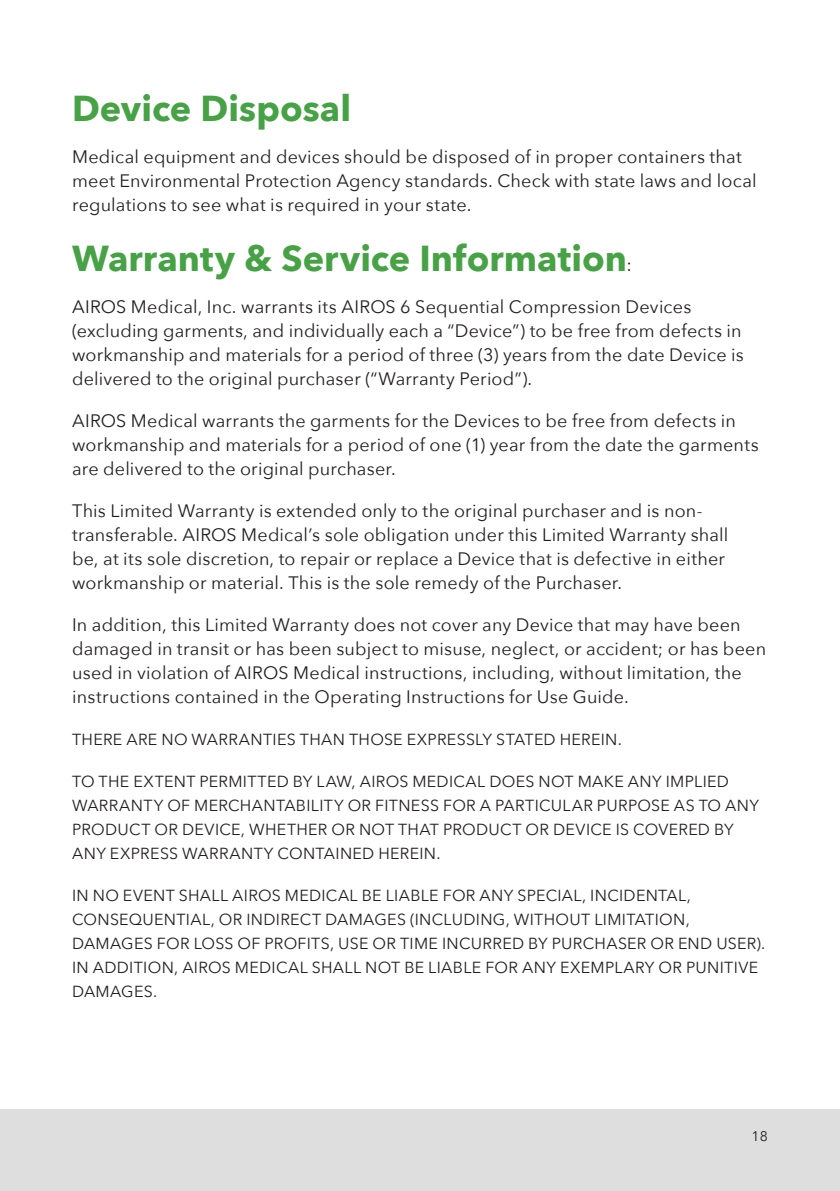
<style>
.page{position:relative;width:840px;height:1191px;background:#fff}
.page>*{position:absolute;margin:0;border:0;box-sizing:border-box;transform-origin:0 0}
.t1{font:700 36px "Avenir Next";color:#47a246}
.t2{font:18px/24px "Avenir Next";letter-spacing:.01em;color:#231f20}
.t3{font:16px/24px "Avenir Next";letter-spacing:.02em;color:#231f20}
.t4{font:14px "Avenir Next";color:#231f20}
.s1{font-weight:400;font-size:18px;color:#231f20}
</style>
<div class="page">
<div style="left:0;top:1109px;width:839px;height:82px;background:#dfdedf"></div>
<h1 class="t1" style="left:72px;top:77px;width:280px">Device Disposal</h1>
<p class="t2" style="left:72px;top:144px;width:685px">Medical equipment and devices should be disposed of in proper containers that meet Environmental Protection Agency standards. Check with state laws and local regulations to see what is required in your state.</p>
<h1 class="t1" style="left:72px;top:227px;width:561px">Warranty &amp; Service Information<span class="s1">:</span></h1>
<p class="t2" style="left:72px;top:294px;width:673px">AIROS Medical, Inc. warrants its AIROS 6 Sequential Compression Devices (excluding garments, and individually each a “Device”) to be free from defects in workmanship and materials for a period of three (3) years from the date Device is delivered to the original purchaser (“Warranty Period”).</p>
<p class="t2" style="left:72px;top:408px;width:687px">AIROS Medical warrants the garments for the Devices to be free from defects in workmanship and materials for a period of one (1) year from the date the garments are delivered to the original purchaser.</p>
<p class="t2" style="left:72px;top:498px;width:657px">This Limited Warranty is extended only to the original purchaser and is non&shy;transferable. AIROS Medical’s sole obligation under this Limited Warranty shall be, at its sole discretion, to repair or replace a Device that is defective in either workmanship or material. This is the sole remedy of the Purchaser.</p>
<p class="t2" style="left:72px;top:612px;width:695px">In addition, this Limited Warranty does not cover any Device that may have been damaged in transit or has been subject to misuse, neglect, or accident; or has been used in violation of AIROS Medical instructions, including, without limitation, the instructions contained in the Operating Instructions for Use Guide.</p>
<p class="t3" style="left:72px;top:727px;width:551px">THERE ARE NO WARRANTIES THAN THOSE EXPRESSLY STATED HEREIN.</p>
<p class="t3" style="left:72px;top:769px;width:688px">TO THE EXTENT PERMITTED BY LAW, AIROS MEDICAL DOES NOT MAKE ANY IMPLIED WARRANTY OF MERCHANTABILITY OR FITNESS FOR A PARTICULAR PURPOSE AS TO ANY PRODUCT OR DEVICE, WHETHER OR NOT THAT PRODUCT OR DEVICE IS COVERED BY ANY EXPRESS WARRANTY CONTAINED HEREIN.</p>
<p class="t3" style="left:72px;top:883px;width:694px">IN NO EVENT SHALL AIROS MEDICAL BE LIABLE FOR ANY SPECIAL, INCIDENTAL, CONSEQUENTIAL, OR INDIRECT DAMAGES (INCLUDING, WITHOUT LIMITATION, DAMAGES FOR LOSS OF PROFITS, USE OR TIME INCURRED BY PURCHASER OR END USER).<br>IN ADDITION, AIROS MEDICAL SHALL NOT BE LIABLE FOR ANY EXEMPLARY OR PUNITIVE DAMAGES.</p>
<p class="t4" style="left:751px;top:1124px;width:18px">18</p>
</div>
